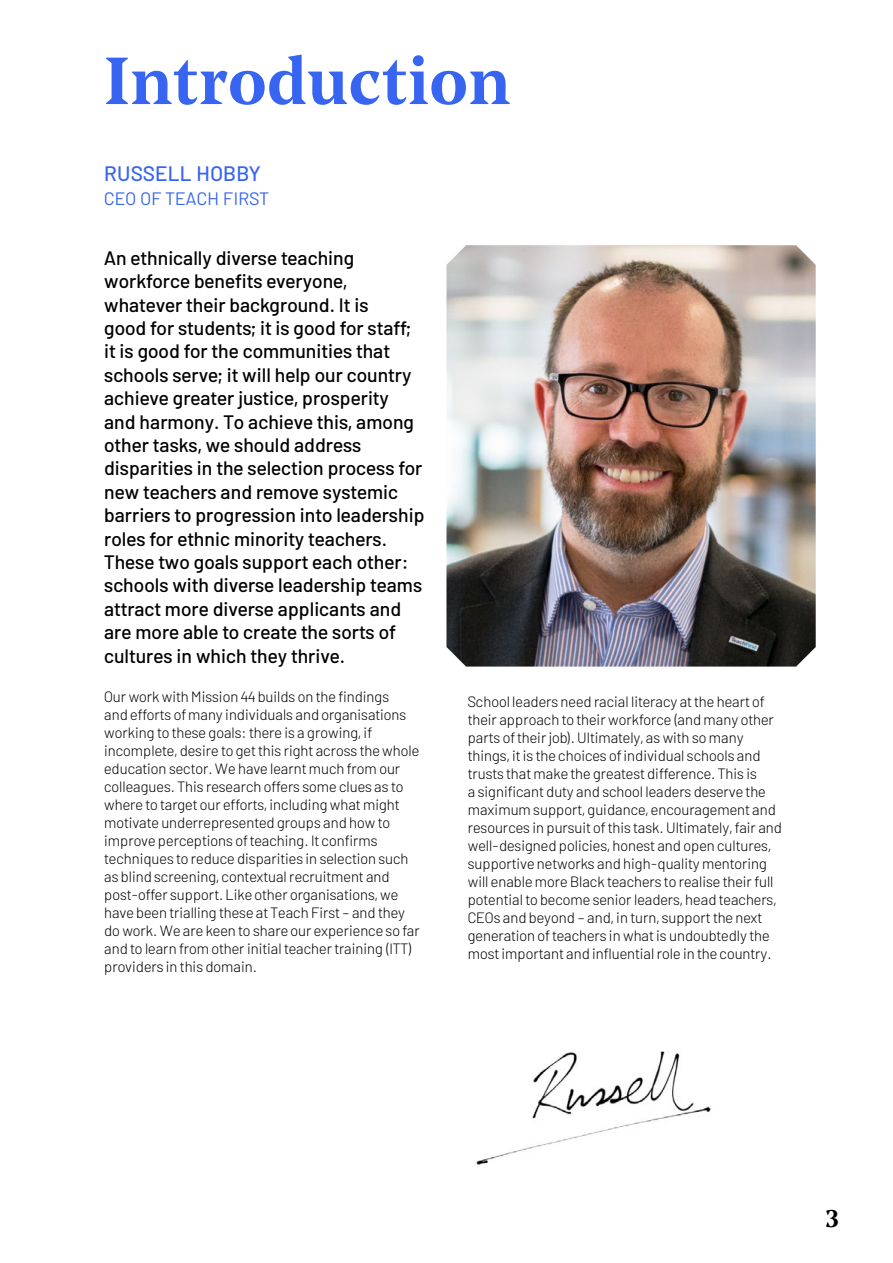
<style>
.page{position:relative;width:893px;height:1263px;background:#fff}
.page>*{position:absolute;margin:0;border:0;box-sizing:border-box;transform-origin:0 0}
.t1{font:600 66px "Noe Text";color:#3764f0}
.t2{font:600 24px "Noe Text";color:#000}
.t3{font:500 21px "Barlow";letter-spacing:.02em;color:#3764f0}
.t4{font:500 19.5px/23.4px "Barlow";color:#000}
.t5{font:18px "Barlow";letter-spacing:.02em;color:#3764f0}
.t6{font:300 15px/18px "Barlow";color:#000}
</style>
<div class="page">
<img style="left:446px;top:245px;width:370px;height:421px">
<img style="left:476px;top:1051px;width:235px;height:114px">
<h1 class="t1" style="left:104px;top:32px;width:408px">Introduction</h1>
<h3 class="t3" style="left:104px;top:158px;width:158px">RUSSELL HOBBY</h3>
<p class="t5" style="left:104px;top:186px;width:166px">CEO OF TEACH FIRST</p>
<p class="t4" style="left:104px;top:244px;width:322px">An ethnically diverse teaching workforce benefits everyone, whatever their background. It is<br>good for students; it is good for staff; it is good for the communities that schools serve; it will help our country achieve greater justice, prosperity and harmony. To achieve this, among other tasks, we should address disparities in the selection process for new teachers and remove systemic barriers to progression into leadership roles for ethnic minority teachers.<br>These two goals support each other: schools with diverse leadership teams attract more diverse applicants and are more able to create the sorts of cultures in which they thrive.</p>
<p class="t6" style="left:104px;top:686px;width:317px">Our work with Mission 44 builds on the findings<br>and efforts of many individuals and organisations working to these goals: there is a growing, if incomplete, desire to get this right across the whole education sector. We have learnt much from our colleagues. This research offers some clues as to where to target our efforts, including what might motivate underrepresented groups and how to improve perceptions of teaching. It confirms techniques to reduce disparities in selection such as blind screening, contextual recruitment and post-offer support. Like other organisations, we have been trialling these at Teach First – and they do work. We are keen to share our experience so far and to learn from other initial teacher training (ITT) providers in this domain.</p>
<p class="t6" style="left:468px;top:691px;width:316px">School leaders need racial literacy at the heart of their approach to their workforce (and many other parts of their job). Ultimately, as with so many things, it is the choices of individual schools and trusts that make the greatest difference. This is<br>a significant duty and school leaders deserve the maximum support, guidance, encouragement and resources in pursuit of this task. Ultimately, fair and well-designed policies, honest and open cultures, supportive networks and high-quality mentoring will enable more Black teachers to realise their full potential to become senior leaders, head teachers, CEOs and beyond – and, in turn, support the next generation of teachers in what is undoubtedly the most important and influential role in the country.</p>
<h2 class="t2" style="left:825px;top:1201px;width:15px">3</h2>
</div>
